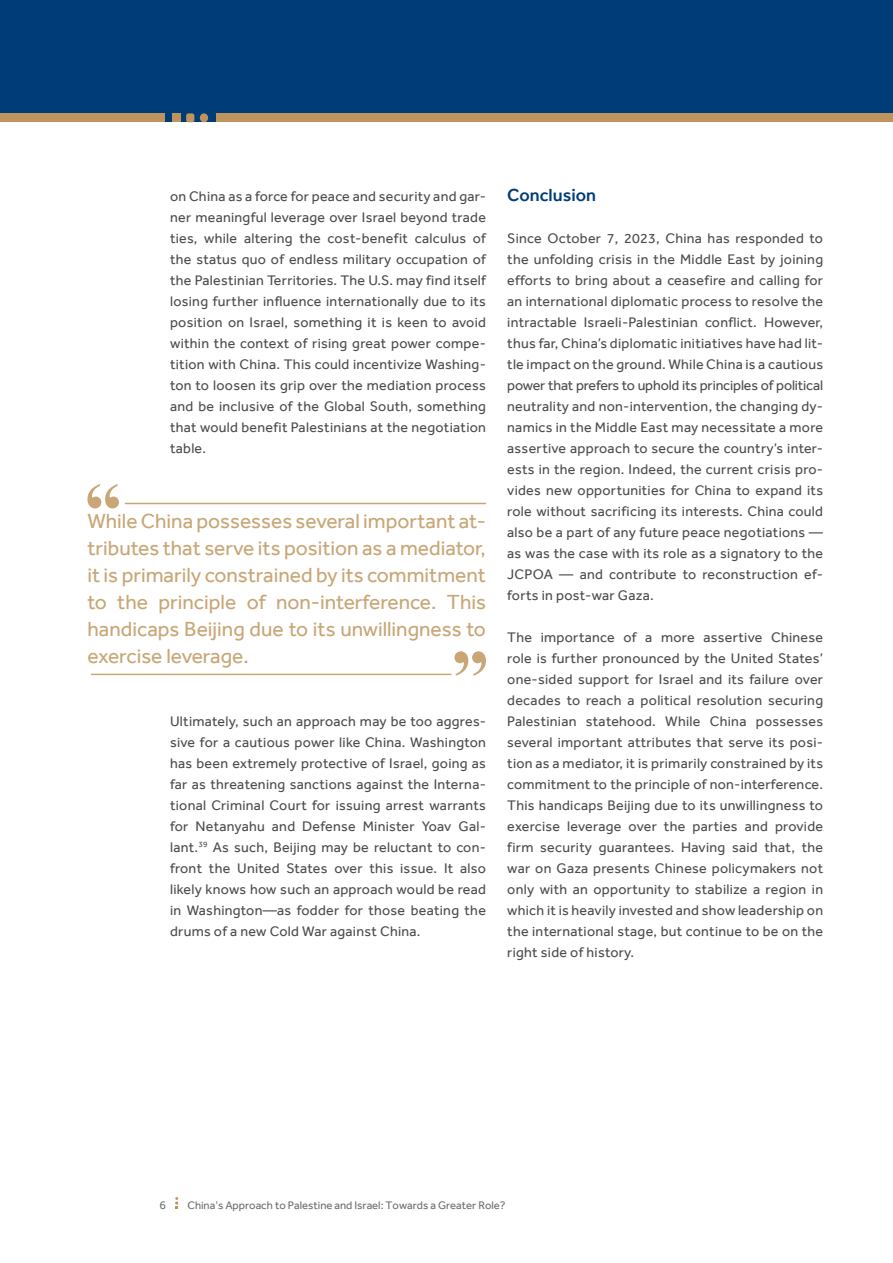
<style>
.page{position:relative;width:893px;height:1263px;background:#fff}
.page>*{position:absolute;margin:0;border:0;box-sizing:border-box;transform-origin:0 0}
.t1{font:21px/27px "Effra";color:#c8a676;text-align:justify}
.t2{font:500 18px "Effra";color:#003d78}
.t3{font:14.25px/21px "Effra";letter-spacing:.02em;color:#4b4c4d;text-align:justify}
.t4{font:12px "Effra";color:#6c6d70}
.t5{font:11.25px "Effra";color:#6c6d70}
</style>
<div class="page">
<div style="left:0;top:0;width:893px;height:122px;background:#003d78"></div>
<div style="left:216px;top:113px;width:677px;height:9px;background:#bd955c"></div>
<div style="left:0;top:113px;width:164px;height:9px;background:#bd955c"></div>
<div style="left:172px;top:113px;width:9px;height:9px;background:#bd955c"></div>
<div style="left:200px;top:113px;width:8px;height:9px;background:#bd955c;border-radius:50%"></div>
<div style="left:186px;top:113px;width:8px;height:9px;background:#bd955c;border-radius:2px"></div>
<svg style="left:175px;top:1197px;width:3px;height:12px"></svg>
<svg style="left:87px;top:484px;width:32px;height:24px"></svg>
<svg style="left:454px;top:651px;width:32px;height:25px"></svg>
<hr style="left:125px;top:503px;width:361px;height:1px;background:#c8a676">
<hr style="left:91px;top:674px;width:360px;height:1px;background:#c8a676">
<p class="t3" style="left:170px;top:186px;width:317px">on China as a force for peace and security and gar&shy;ner meaningful leverage over Israel beyond trade ties, while altering the cost-benefit calculus of the status quo of endless military occupation of the Palestinian Territories. The U.S. may find itself losing further influence internationally due to its position on Israel, something it is keen to avoid within the context of rising great power compe&shy;tition with China. This could incentivize Washing&shy;ton to loosen its grip over the mediation process and be inclusive of the Global South, something that would benefit Palestinians at the negotiation table.</p>
<p class="t1" style="left:87px;top:507px;width:400px">While China possesses several important at&shy;tributes that serve its position as a mediator, it is primarily constrained by its commitment to the principle of non-interference. This handicaps Beijing due to its unwillingness to exercise leverage.</p>
<p class="t3" style="left:170px;top:711px;width:317px">Ultimately, such an approach may be too aggres&shy;sive for a cautious power like China. Washington has been extremely protective of Israel, going as far as threatening sanctions against the Interna&shy;tional Criminal Court for issuing arrest warrants for Netanyahu and Defense Minister Yoav Gal&shy;lant.<sup>39</sup> As such, Beijing may be reluctant to con&shy;front the United States over this issue. It also likely knows how such an approach would be read in Washington—as fodder for those beating the drums of a new Cold War against China.</p>
<p class="t2" style="left:507px;top:184px;width:90px">Conclusion</p>
<p class="t3" style="left:507px;top:228px;width:317px">Since October 7, 2023, China has responded to the unfolding crisis in the Middle East by joining efforts to bring about a ceasefire and calling for an international diplomatic process to resolve the intractable Israeli-Palestinian conflict. However, thus far, China’s diplomatic initiatives have had lit&shy;tle impact on the ground. While China is a cautious power that prefers to uphold its principles of political neutrality and non-intervention, the changing dy&shy;namics in the Middle East may necessitate a more assertive approach to secure the country’s inter&shy;ests in the region. Indeed, the current crisis pro&shy;vides new opportunities for China to expand its role without sacrificing its interests. China could also be a part of any future peace negotiations — as was the case with its role as a signatory to the JCPOA — and contribute to reconstruction ef&shy;forts in post-war Gaza.</p>
<p class="t3" style="left:507px;top:627px;width:317px">The importance of a more assertive Chinese role is further pronounced by the United States’ one-sided support for Israel and its failure over decades to reach a political resolution securing Palestinian statehood. While China possesses several important attributes that serve its posi&shy;tion as a mediator, it is primarily constrained by its commitment to the principle of non-interference.<br>This handicaps Beijing due to its unwillingness to exercise leverage over the parties and provide firm security guarantees. Having said that, the war on Gaza presents Chinese policymakers not only with an opportunity to stabilize a region in which it is heavily invested and show leadership on the international stage, but continue to be on the right side of history.</p>
<p class="t4" style="left:160px;top:1198px;width:8px">6</p>
<p class="t5" style="left:187px;top:1198px;width:320px">China’s Approach to Palestine and Israel: Towards a Greater Role?</p>
</div>
